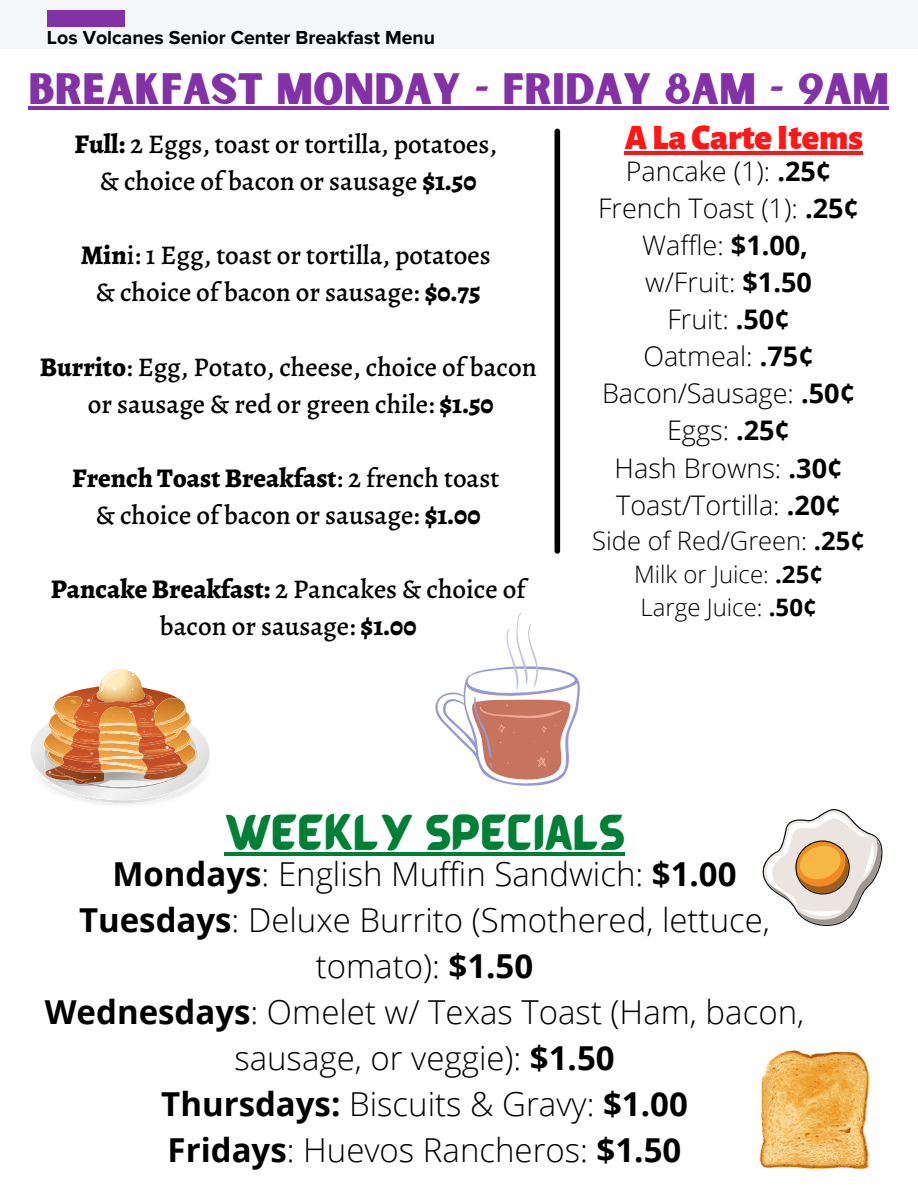
<style>
.page{position:relative;width:918px;height:1188px;background:#fff}
.page>*{position:absolute;margin:0;border:0;box-sizing:border-box;transform-origin:0 0}
.t1{font:42px "Sunborn Sans One";color:#8331a7}
.t2{font:37.5px "BARABARA Regular";color:#008037}
.t3{font:900 36px "Alegreya Sans";color:#ff1616}
.t4{font:300 33px/46.2px "Open Sans";color:#000;text-align:center}
.t5{font:700 33px "Open Sans";color:#000}
.t6{font:500 27px/37.2px "Alegreya";color:#000;text-align:center}
.t7{font:300 27px "Open Sans";color:#000}
.t8{font:800 27px "Alegreya";color:#000}
.t9{font:300 25.5px "Open Sans";color:#000}
.t10{font:300 24px "Open Sans";color:#000}
.t11{font:700 19.5px "Proxima Nova";color:#000}
.s1{font-weight:800}
.s2{font-weight:700}
.s3{font-weight:500}
.s4{font-weight:300}
</style>
<div class="page">
<div style="left:0;top:0;width:918px;height:49px;background:#f5f6f7"></div>
<div style="left:47px;top:10px;width:78px;height:17px;background:#8331a7"></div>
<div style="left:555px;top:131px;width:5px;height:420px;background:#000"></div>
<svg style="left:31px;top:669px;width:179px;height:136px"></svg>
<svg style="left:762px;top:809px;width:121px;height:117px"></svg>
<svg style="left:435px;top:612px;width:145px;height:174px"></svg>
<svg style="left:759px;top:1050px;width:112px;height:119px;background:#eebb6b"></svg>
<hr style="left:29px;top:106px;width:860px;height:4px;background:#8331a7">
<hr style="left:625px;top:152px;width:238px;height:3px;background:#ff1616">
<hr style="left:224px;top:852px;width:401px;height:4px;background:#008037">
<p class="t11" style="left:47px;top:26px;width:390px">Los Volcanes Senior Center Breakfast Menu</p>
<p class="t1" style="left:29px;top:62px;width:862px">BREAKFAST MONDAY - FRIDAY 8AM - 9AM</p>
<p class="t3" style="left:625px;top:121px;width:240px">ALa Carte Items</p>
<p class="t6" style="left:74px;top:125px;width:424px"><span class="s1">Full:</span> 2 Eggs, toast or tortilla, potatoes,</p>
<p class="t6" style="left:100px;top:162px;width:378px">&amp; choice of bacon or sausage <span class="s1">$1.50</span></p>
<p class="t7" style="left:626px;top:152px;width:207px">Pancake (1): <span class="s2">.25¢</span></p>
<p class="t7" style="left:598px;top:189px;width:262px">French Toast (1): <span class="s2">.25¢</span></p>
<p class="t7" style="left:642px;top:226px;width:168px">Waffle: <span class="s2">$1.00,</span></p>
<p class="t7" style="left:645px;top:263px;width:168px">w/Fruit: <span class="s2">$1.50</span></p>
<p class="t7" style="left:667px;top:300px;width:124px">Fruit: <span class="s2">.50¢</span></p>
<p class="t7" style="left:643px;top:337px;width:172px">Oatmeal: <span class="s2">.75¢</span></p>
<p class="t7" style="left:602px;top:374px;width:255px">Bacon/Sausage: <span class="s2">.50¢</span></p>
<p class="t7" style="left:667px;top:412px;width:124px">Eggs: <span class="s2">.25¢</span></p>
<p class="t7" style="left:615px;top:449px;width:229px">Hash Browns: <span class="s2">.30¢</span></p>
<p class="t7" style="left:616px;top:486px;width:226px">Toast/Tortilla: <span class="s2">.20¢</span></p>
<p class="t9" style="left:592px;top:522px;width:274px">Side of Red/Green: <span class="s2">.25¢</span></p>
<p class="t10" style="left:634px;top:558px;width:190px">Milk or Juice: <span class="s2">.25¢</span></p>
<p class="t10" style="left:640px;top:590px;width:178px">Large Juice: <span class="s2">.50¢</span></p>
<p class="t6" style="left:81px;top:237px;width:412px"><span class="s1">Min</span>i: 1 Egg, toast or tortilla, potatoes</p>
<p class="t6" style="left:96px;top:274px;width:386px">&amp; choice of bacon or sausage: <span class="s1">$0.75</span></p>
<p class="t6" style="left:40px;top:348px;width:498px"><span class="s1">Burrito</span>: Egg, Potato, cheese, choice of bacon</p>
<p class="t6" style="left:88px;top:385px;width:407px">or sausage &amp; red or green chile: <span class="s1">$1.50</span></p>
<p class="t8" style="left:72px;top:460px;width:429px">French Toast Breakfast<span class="s3">: 2 french toast</span></p>
<p class="t6" style="left:96px;top:496px;width:386px">&amp; choice of bacon or sausage: <span class="s1">$1.00</span></p>
<p class="t6" style="left:51px;top:571px;width:476px"><span class="s1">Pancake Breakfast:</span> 2 Pancakes &amp; choice of bacon or sausage: <span class="s1">$1.00</span></p>
<p class="t2" style="left:224px;top:807px;width:402px">WEEKLY SPECIALS</p>
<p class="t4" style="left:112px;top:850px;width:626px"><span class="s2">Mondays</span>: English Muffin Sandwich: <span class="s2">$1.00</span></p>
<p class="t4" style="left:79px;top:896px;width:692px"><span class="s2">Tuesdays</span>: Deluxe Burrito (Smothered, lettuce, tomato): <span class="s2">$1.50</span></p>
<p class="t4" style="left:45px;top:988px;width:761px"><span class="s2">Wednesdays</span>: Omelet w/ Texas Toast (Ham, bacon, sausage, or veggie): <span class="s2">$1.50</span></p>
<p class="t5" style="left:161px;top:1081px;width:528px">Thursdays: <span class="s4">Biscuits &amp; Gravy:</span> $1.00</p>
<p class="t4" style="left:168px;top:1126px;width:515px"><span class="s2">Fridays</span>: Huevos Rancheros: <span class="s2">$1.50</span></p>
</div>
